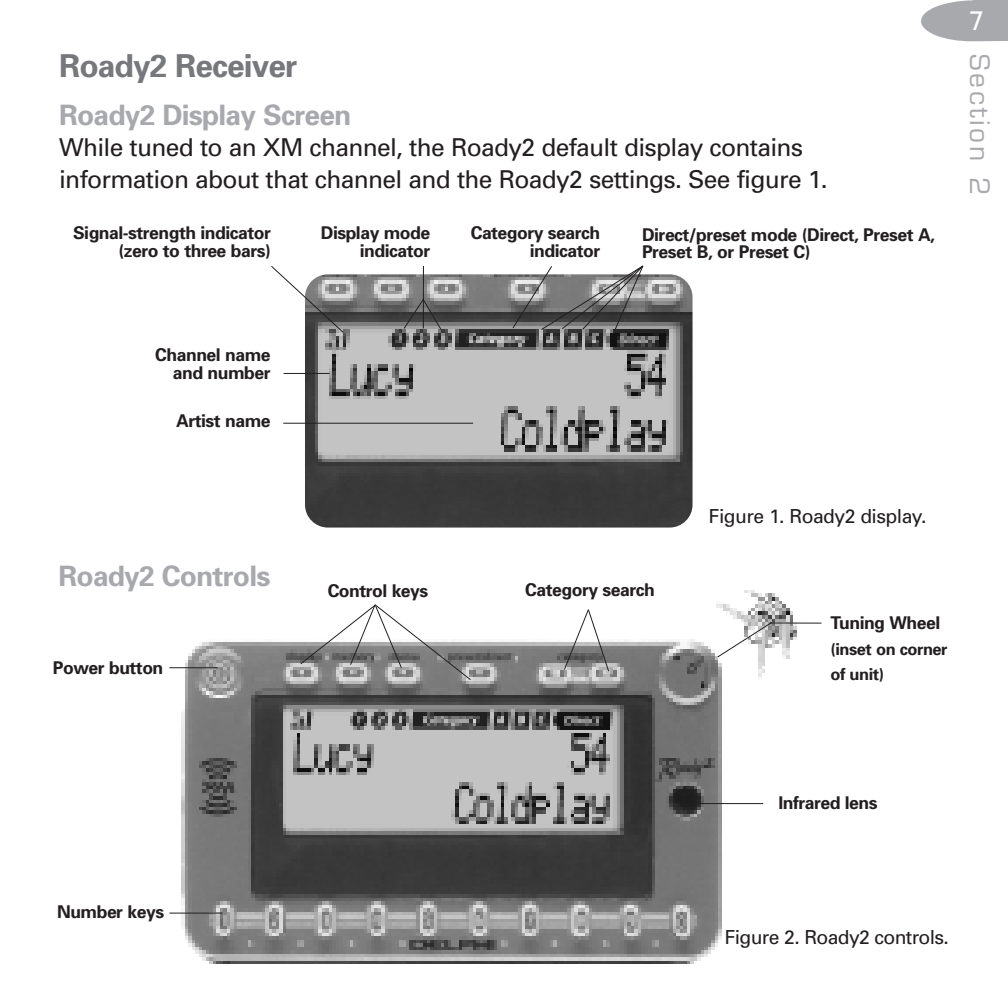
<style>
.page{position:relative;width:1008px;height:1008px;background:#fff}
.page>*{position:absolute;margin:0;border:0;box-sizing:border-box;transform-origin:0 0}
.t1{font:700 31.5px "Univers";letter-spacing:-.03em;color:#76787b}
.t2{font:700 28px "Univers";letter-spacing:-.03em;color:#a8a9ad}
.t3{font:26.95px "Univers";color:#fff}
.t4{font:26.25px "Eurostile";letter-spacing:.105em;color:#a8a9ad}
.t5{font:24.5px/31.5px "Univers";letter-spacing:-.03em;color:#231f20}
.t6{font:19.25px "Univers";letter-spacing:-.035em;color:#231f20}
.t7{font:700 17.5px/17.5px "Univers";letter-spacing:-.03em;color:#231f20;text-align:right}
.t8{font:700 16.45px/25.6px "Univers";letter-spacing:-.03em;color:#231f20}
</style>
<div class="page">
<img style="left:716px;top:590px;width:81px;height:87px">
<svg style="left:921px;top:0;width:87px;height:41px"></svg>
<img style="left:305px;top:274px;width:388px;height:254px">
<svg style="left:271px;top:266px;width:74px;height:68px"></svg>
<hr style="left:284px;top:373px;width:46px;height:1px;background:#231f20">
<hr style="left:283px;top:423px;width:190px;height:1px;background:#231f20">
<hr style="left:423px;top:266px;width:1px;height:62px;background:#231f20">
<svg style="left:403px;top:297px;width:39px;height:34px"></svg>
<svg style="left:512px;top:265px;width:132px;height:66px"></svg>
<div style="left:174px;top:638px;width:568px;height:354px;background:#fff"></div>
<img style="left:182px;top:639px;width:540px;height:325px">
<hr style="left:169px;top:912px;width:53px;height:2px;background:#231f20">
<hr style="left:169px;top:667px;width:49px;height:1px;background:#231f20">
<svg style="left:300px;top:604px;width:172px;height:77px"></svg>
<hr style="left:697px;top:803px;width:66px;height:1px;background:#231f20">
<svg style="left:563px;top:609px;width:47px;height:63px"></svg>
<svg style="left:717px;top:621px;width:56px;height:37px"></svg>
<hr style="left:770px;top:622px;width:51px;height:2px;background:#231f20">
<h1 class="t1" style="left:59px;top:54px;width:240px">Roady2 Receiver</h1>
<h2 class="t2" style="left:59px;top:104px;width:294px">Roady2 Display Screen</h2>
<h3 class="t5" style="left:59px;top:134px;width:770px">While tuned to an XM channel, the Roady2 default display contains information about that channel and the Roady2 settings. See figure 1.</h3>
<p class="t7" style="left:73px;top:226px;width:199px">Signal-strength indicator (zero to three bars)</p>
<p class="t7" style="left:642px;top:227px;width:295px;text-align:left">Direct/preset mode (Direct, Preset A,<br>Preset B, or Preset C)</p>
<p class="t7" style="left:321px;top:226px;width:111px">Display mode indicator</p>
<p class="t7" style="left:471px;top:226px;width:131px">Category search indicator</p>
<h3 class="t3" style="left:970px;top:11px;width:16px">7</h3>
<h3 class="t4" style="left:990px;top:54px;width:142px;rotate:90deg">Section 2</h3>
<p class="t7" style="left:155px;top:348px;width:117px">Channel name and number</p>
<p class="t7" style="left:176px;top:414px;width:96px">Artist name</p>
<h2 class="t2" style="left:59px;top:566px;width:213px">Roady2 Controls</h2>
<p class="t7" style="left:53px;top:660px;width:112px">Power button</p>
<p class="t7" style="left:328px;top:584px;width:102px">Control keys</p>
<p class="t7" style="left:525px;top:583px;width:131px">Category search</p>
<p class="t6" style="left:709px;top:509px;width:219px">Figure 1. Roady2 display.</p>
<p class="t7" style="left:831px;top:616px;width:111px">Tuning Wheel</p>
<p class="t8" style="left:831px;top:638px;width:119px">(inset on corner of unit)</p>
<p class="t7" style="left:57px;top:905px;width:108px">Number keys</p>
<p class="t7" style="left:778px;top:796px;width:101px">Infrared lens</p>
<p class="t6" style="left:725px;top:930px;width:226px">Figure 2. Roady2 controls.</p>
</div>
